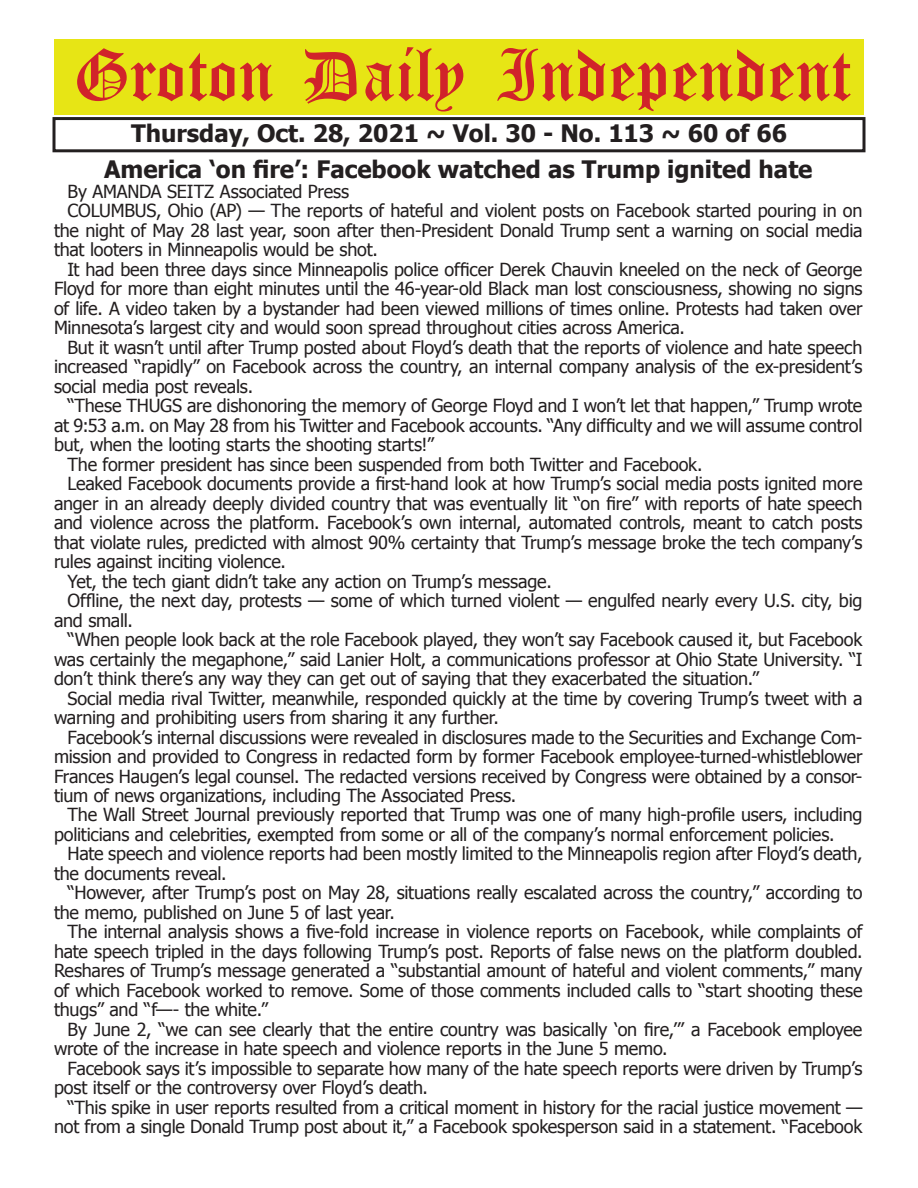
<style>
.page{position:relative;width:918px;height:1188px;background:#fff}
.page>*{position:absolute;margin:0;border:0;box-sizing:border-box;transform-origin:0 0}
.t1{font:54px "Old English Five";color:#d1232a}
.t2{font:700 24px "Tahoma";color:#231f20}
.t3{font:18px "Tahoma";letter-spacing:-.01em;color:#231f20}
</style>
<div class="page">
<div style="left:52px;top:117px;width:814px;height:35px;border:3px solid #231f20"></div>
<div style="left:54px;top:40px;width:810px;height:75px;background:#e7e515"></div>
<h1 class="t1" style="left:73px;top:50px;width:779px">Groton Daily Independent</h1>
<h2 class="t2" style="left:131px;top:116px;width:658px">Thursday, Oct. 28, 2021 ~ Vol. 30 - No. 113 ~ 60 of 66</h2>
<h2 class="t2" style="left:104px;top:153px;width:710px">America ‘on fire’: Facebook watched as Trump ignited hate</h2>
<p class="t3" style="left:68px;top:179px;width:283px">By AMANDA SEITZ Associated Press</p>
<p class="t3" style="left:68px;top:199px;width:797px">COLUMBUS, Ohio (AP) — The reports of hateful and violent posts on Facebook started pouring in on</p>
<p class="t3" style="left:54px;top:218px;width:810px">the night of May 28 last year, soon after then-President Donald Trump sent a warning on social media</p>
<p class="t3" style="left:54px;top:238px;width:326px">that looters in Minneapolis would be shot.</p>
<p class="t3" style="left:68px;top:257px;width:796px">It had been three days since Minneapolis police officer Derek Chauvin kneeled on the neck of George</p>
<p class="t3" style="left:54px;top:277px;width:810px">Floyd for more than eight minutes until the 46-year-old Black man lost consciousness, showing no signs</p>
<p class="t3" style="left:54px;top:296px;width:810px">of life. A video taken by a bystander had been viewed millions of times online. Protests had taken over</p>
<p class="t3" style="left:54px;top:316px;width:633px">Minnesota’s largest city and would soon spread throughout cities across America.</p>
<p class="t3" style="left:68px;top:335px;width:796px">But it wasn’t until after Trump posted about Floyd’s death that the reports of violence and hate speech</p>
<p class="t3" style="left:54px;top:355px;width:810px">increased “rapidly” on Facebook across the country, an internal company analysis of the ex-president’s</p>
<p class="t3" style="left:54px;top:374px;width:201px">social media post reveals.</p>
<p class="t3" style="left:68px;top:394px;width:796px">“These THUGS are dishonoring the memory of George Floyd and I won’t let that happen,” Trump wrote</p>
<p class="t3" style="left:54px;top:413px;width:810px">at 9:53 a.m. on May 28 from his Twitter and Facebook accounts. “Any difficulty and we will assume control</p>
<p class="t3" style="left:54px;top:433px;width:381px">but, when the looting starts the shooting starts!”</p>
<p class="t3" style="left:68px;top:452px;width:637px">The former president has since been suspended from both Twitter and Facebook.</p>
<p class="t3" style="left:68px;top:471px;width:796px">Leaked Facebook documents provide a first-hand look at how Trump’s social media posts ignited more</p>
<p class="t3" style="left:54px;top:491px;width:810px">anger in an already deeply divided country that was eventually lit “on fire” with reports of hate speech</p>
<p class="t3" style="left:54px;top:510px;width:810px">and violence across the platform. Facebook’s own internal, automated controls, meant to catch posts</p>
<p class="t3" style="left:54px;top:530px;width:810px">that violate rules, predicted with almost 90% certainty that Trump’s message broke the tech company’s</p>
<p class="t3" style="left:54px;top:549px;width:234px">rules against inciting violence.</p>
<p class="t3" style="left:68px;top:569px;width:486px">Yet, the tech giant didn’t take any action on Trump’s message.</p>
<p class="t3" style="left:68px;top:588px;width:796px">Offline, the next day, protests — some of which turned violent — engulfed nearly every U.S. city, big</p>
<p class="t3" style="left:54px;top:608px;width:80px">and small.</p>
<p class="t3" style="left:68px;top:627px;width:797px">“When people look back at the role Facebook played, they won’t say Facebook caused it, but Facebook</p>
<p class="t3" style="left:54px;top:647px;width:810px">was certainly the megaphone,” said Lanier Holt, a communications professor at Ohio State University. “I</p>
<p class="t3" style="left:54px;top:666px;width:707px">don’t think there’s any way they can get out of saying that they exacerbated the situation.”</p>
<p class="t3" style="left:68px;top:686px;width:796px">Social media rival Twitter, meanwhile, responded quickly at the time by covering Trump’s tweet with a</p>
<p class="t3" style="left:54px;top:705px;width:447px">warning and prohibiting users from sharing it any further.</p>
<p class="t3" style="left:68px;top:725px;width:796px">Facebook’s internal discussions were revealed in disclosures made to the Securities and Exchange Com-</p>
<p class="t3" style="left:54px;top:744px;width:810px">mission and provided to Congress in redacted form by former Facebook employee-turned-whistleblower</p>
<p class="t3" style="left:54px;top:764px;width:810px">Frances Haugen’s legal counsel. The redacted versions received by Congress were obtained by a consor-</p>
<p class="t3" style="left:54px;top:783px;width:464px">tium of news organizations, including The Associated Press.</p>
<p class="t3" style="left:68px;top:803px;width:796px">The Wall Street Journal previously reported that Trump was one of many high-profile users, including</p>
<p class="t3" style="left:54px;top:822px;width:782px">politicians and celebrities, exempted from some or all of the company’s normal enforcement policies.</p>
<p class="t3" style="left:68px;top:842px;width:796px">Hate speech and violence reports had been mostly limited to the Minneapolis region after Floyd’s death,</p>
<p class="t3" style="left:54px;top:861px;width:174px">the documents reveal.</p>
<p class="t3" style="left:68px;top:881px;width:797px">“However, after Trump’s post on May 28, situations really escalated across the country,” according to</p>
<p class="t3" style="left:54px;top:900px;width:343px">the memo, published on June 5 of last year.</p>
<p class="t3" style="left:68px;top:920px;width:796px">The internal analysis shows a five-fold increase in violence reports on Facebook, while complaints of</p>
<p class="t3" style="left:54px;top:939px;width:810px">hate speech tripled in the days following Trump’s post. Reports of false news on the platform doubled.</p>
<p class="t3" style="left:54px;top:959px;width:810px">Reshares of Trump’s message generated a “substantial amount of hateful and violent comments,” many</p>
<p class="t3" style="left:54px;top:978px;width:810px">of which Facebook worked to remove. Some of those comments included calls to “start shooting these</p>
<p class="t3" style="left:54px;top:998px;width:216px">thugs” and “f—- the white.”</p>
<p class="t3" style="left:68px;top:1017px;width:796px">By June 2, “we can see clearly that the entire country was basically ‘on fire,’” a Facebook employee</p>
<p class="t3" style="left:54px;top:1037px;width:615px">wrote of the increase in hate speech and violence reports in the June 5 memo.</p>
<p class="t3" style="left:68px;top:1056px;width:797px">Facebook says it’s impossible to separate how many of the hate speech reports were driven by Trump’s</p>
<p class="t3" style="left:54px;top:1076px;width:376px">post itself or the controversy over Floyd’s death.</p>
<p class="t3" style="left:68px;top:1095px;width:797px">“This spike in user reports resulted from a critical moment in history for the racial justice movement —</p>
<p class="t3" style="left:54px;top:1115px;width:810px">not from a single Donald Trump post about it,” a Facebook spokesperson said in a statement. “Facebook</p>
</div>
